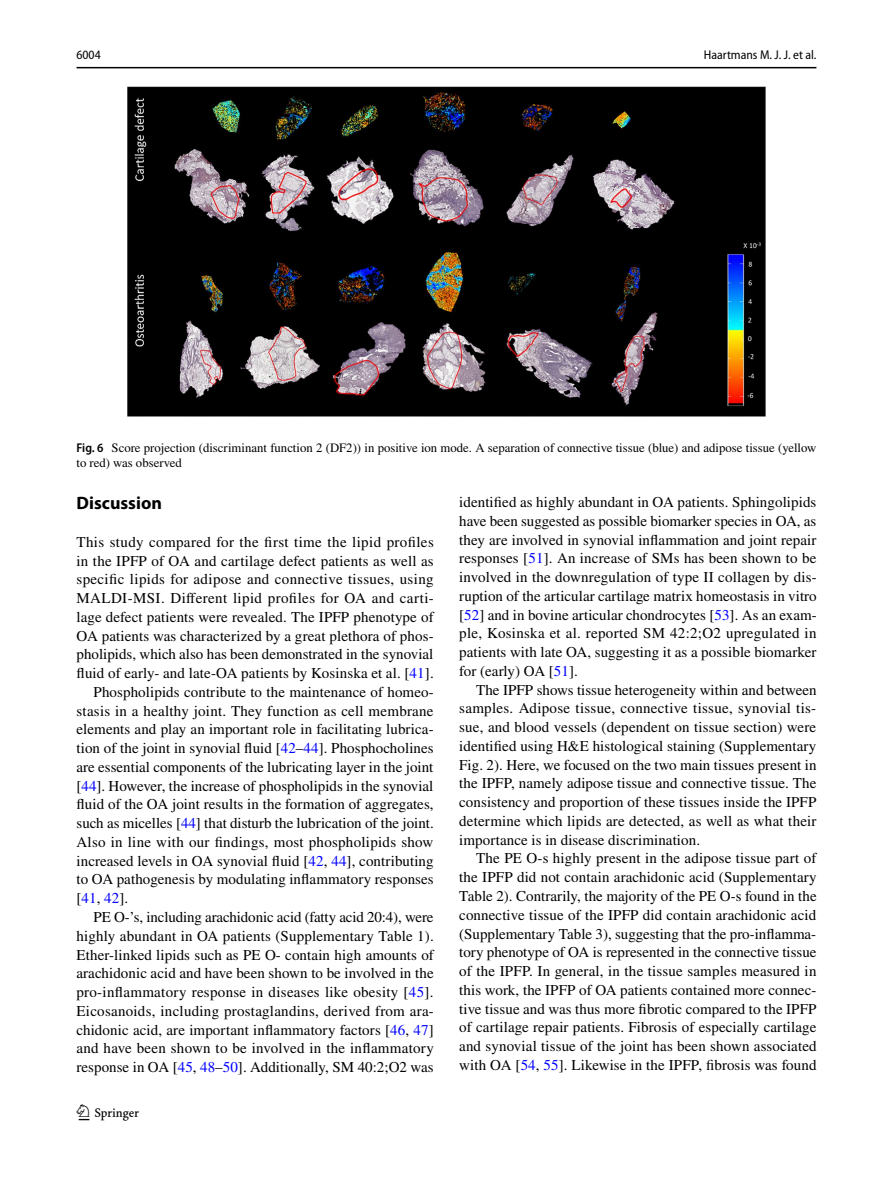
<style>
.page{position:relative;width:893px;height:1187px;background:#fff}
.page>*{position:absolute;margin:0;border:0;box-sizing:border-box;transform-origin:0 0}
.t1{font:22.5px "Springnew Regular 2";color:#000}
.t2{font:700 18px "Myriad Pro";color:#000}
.t3{font:15px/18.8px "STIX";letter-spacing:.005em;color:#000;text-align:justify}
.t4{font:15px "STIX";letter-spacing:.025em;color:#000}
.t5{font:12.75px/15px "STIX";color:#000}
.t6{font:semi-condensed 12.75px "Myriad Pro";color:#000}
.s1{font-family:"Myriad Pro";font-weight:600;font-stretch:semi-condensed}
.s2{color:#00f}
</style>
<div class="page">
<hr style="left:77px;top:67px;width:739px;height:1px;background:#000">
<img style="left:128px;top:87px;width:637px;height:329px">
<p class="t6" style="left:77px;top:48px;width:26px">6004</p>
<p class="t6" style="left:704px;top:48px;width:114px">Haartmans M. J. J. et al.</p>
<p class="t5" style="left:77px;top:440px;width:741px"><span class="s1">Fig. 6</span> Score projection (discriminant function 2 (DF2)) in positive ion mode. A separation of connective tissue (blue) and adipose tissue (yellow to red) was observed</p>
<p class="t2" style="left:77px;top:491px;width:87px">Discussion</p>
<p class="t4" style="left:77px;top:531px;width:359px">This study compared for the first time the lipid profiles</p>
<p class="t3" style="left:77px;top:552px;width:359px">in the IPFP of OA and cartilage defect patients as well as</p>
<p class="t4" style="left:77px;top:569px;width:359px">specific lipids for adipose and connective tissues, using</p>
<p class="t4" style="left:77px;top:587px;width:359px">MALDI-MSI. Different lipid profiles for OA and carti-</p>
<p class="t3" style="left:77px;top:608px;width:359px">lage defect patients were revealed. The IPFP phenotype of</p>
<p class="t3" style="left:77px;top:627px;width:359px">OA patients was characterized by a great plethora of phos-</p>
<p class="t3" style="left:77px;top:646px;width:358px">pholipids, which also has been demonstrated in the synovial</p>
<p class="t3" style="left:77px;top:664px;width:359px">fluid of early- and late-OA patients by Kosinska et al. [<span class="s2">41</span>].</p>
<p class="t3" style="left:94px;top:683px;width:342px">Phospholipids contribute to the maintenance of homeo-</p>
<p class="t3" style="left:77px;top:702px;width:359px">stasis in a healthy joint. They function as cell membrane</p>
<p class="t3" style="left:77px;top:721px;width:359px">elements and play an important role in facilitating lubrica-</p>
<p class="t3" style="left:77px;top:739px;width:359px">tion of the joint in synovial fluid [<span class="s2">42</span>–<span class="s2">44</span>]. Phosphocholines</p>
<p class="t3" style="left:77px;top:758px;width:358px">are essential components of the lubricating layer in the joint</p>
<p class="t3" style="left:77px;top:777px;width:358px">[<span class="s2">44</span>]. However, the increase of phospholipids in the synovial</p>
<p class="t3" style="left:77px;top:796px;width:359px">fluid of the OA joint results in the formation of aggregates,</p>
<p class="t3" style="left:77px;top:814px;width:359px">such as micelles [<span class="s2">44</span>] that disturb the lubrication of the joint.</p>
<p class="t3" style="left:77px;top:833px;width:358px">Also in line with our findings, most phospholipids show</p>
<p class="t3" style="left:77px;top:852px;width:359px">increased levels in OA synovial fluid [<span class="s2">42</span>, <span class="s2">44</span>], contributing</p>
<p class="t3" style="left:77px;top:871px;width:359px">to OA pathogenesis by modulating inflammatory responses</p>
<p class="t3" style="left:77px;top:889px;width:53px">[<span class="s2">41</span>, <span class="s2">42</span>].</p>
<p class="t3" style="left:94px;top:908px;width:341px">PE O-’s, including arachidonic acid (fatty acid 20:4), were</p>
<p class="t3" style="left:77px;top:927px;width:359px">highly abundant in OA patients (Supplementary Table 1).</p>
<p class="t3" style="left:77px;top:946px;width:359px">Ether-linked lipids such as PE O- contain high amounts of</p>
<p class="t3" style="left:77px;top:964px;width:359px">arachidonic acid and have been shown to be involved in the</p>
<p class="t3" style="left:77px;top:983px;width:358px">pro-inflammatory response in diseases like obesity [<span class="s2">45</span>].</p>
<p class="t3" style="left:77px;top:1002px;width:359px">Eicosanoids, including prostaglandins, derived from ara-</p>
<p class="t3" style="left:77px;top:1021px;width:359px">chidonic acid, are important inflammatory factors [<span class="s2">46</span>, <span class="s2">47</span>]</p>
<p class="t3" style="left:77px;top:1039px;width:359px">and have been shown to be involved in the inflammatory</p>
<p class="t3" style="left:77px;top:1058px;width:359px">response in OA [<span class="s2">45</span>, <span class="s2">48</span>–<span class="s2">50</span>]. Additionally, SM 40:2;O2 was</p>
<h1 class="t1" style="left:79px;top:1104px;width:62px">1 3</h1>
<p class="t3" style="left:459px;top:493px;width:359px">identified as highly abundant in OA patients. Sphingolipids have been suggested as possible biomarker species in OA, as they are involved in synovial inflammation and joint repair responses [<span class="s2">51</span>]. An increase of SMs has been shown to be involved in the downregulation of type II collagen by dis&shy;ruption of the articular cartilage matrix homeostasis in vitro [<span class="s2">52</span>] and in bovine articular chondrocytes [<span class="s2">53</span>]. As an exam&shy;ple, Kosinska et al. reported SM 42:2;O2 upregulated in patients with late OA, suggesting it as a possible biomarker for (early) OA [<span class="s2">51</span>].</p>
<p class="t3" style="left:459px;top:681px;width:359px;text-indent:17px">The IPFP shows tissue heterogeneity within and between samples. Adipose tissue, connective tissue, synovial tis&shy;sue, and blood vessels (dependent on tissue section) were identified using H&amp;E histological staining (Supplementary Fig. 2). Here, we focused on the two main tissues present in the IPFP, namely adipose tissue and connective tissue. The consistency and proportion of these tissues inside the IPFP determine which lipids are detected, as well as what their importance is in disease discrimination.</p>
<p class="t3" style="left:459px;top:850px;width:359px;text-indent:17px">The PE O-s highly present in the adipose tissue part of the IPFP did not contain arachidonic acid (Supplementary Table 2). Contrarily, the majority of the PE O-s found in the connective tissue of the IPFP did contain arachidonic acid (Supplementary Table 3), suggesting that the pro-inflamma&shy;tory phenotype of OA is represented in the connective tissue of the IPFP. In general, in the tissue samples measured in this work, the IPFP of OA patients contained more connec&shy;tive tissue and was thus more fibrotic compared to the IPFP of cartilage repair patients. Fibrosis of especially cartilage and synovial tissue of the joint has been shown associated with OA [<span class="s2">54</span>, <span class="s2">55</span>]. Likewise in the IPFP, fibrosis was found</p>
</div>
